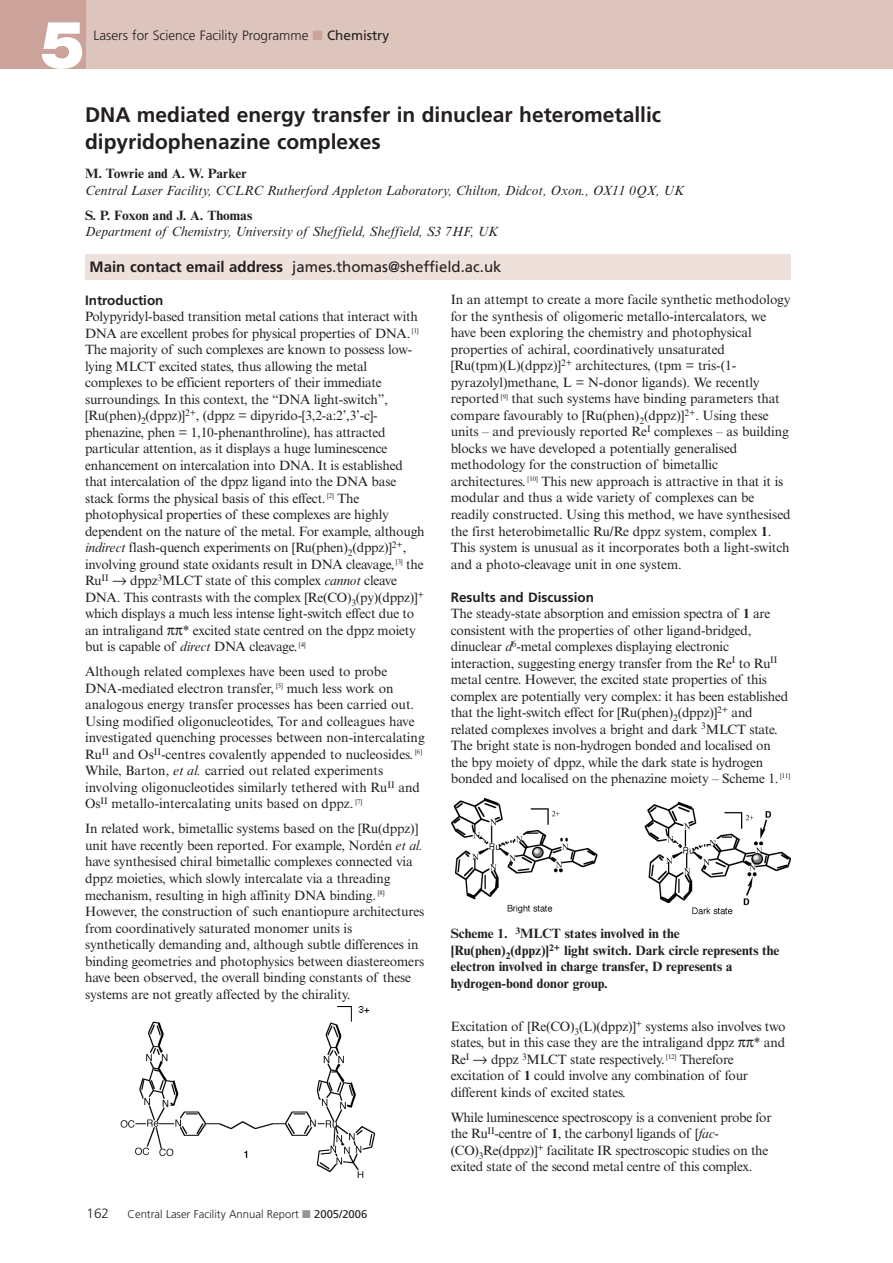
<style>
.page{position:relative;width:893px;height:1263px;background:#fff}
.page>*{position:absolute;margin:0;border:0;box-sizing:border-box;transform-origin:0 0}
.t1{font:900 66px "Helvetica Neue";color:#fff}
.t2{font:700 21px/27px "Frutiger";color:#231f20}
.t3{font:15px "Frutiger";color:#231f20}
.t4{font:13.5px/16.5px "Times NRMT";letter-spacing:-.015em;color:#231f20}
.t5{font:700 13.5px/16.5px "Times NRMT";color:#231f20}
.t6{font:italic 13.5px "Times NRMT";color:#231f20}
.t7{font:300 13.5px "Frutiger";color:#231f20}
.t8{font:700 13.5px "Frutiger";color:#231f20}
.t9{font:300 11.25px "Frutiger";color:#231f20}
.s1{color:#cba39a}
.s2{font-weight:400}
.s3{font-weight:700}
.s4{font-style:italic}
.s5{color:#939598}
</style>
<div class="page">
<div style="left:85px;top:0;width:808px;height:68px;background:#ddc4bc"></div>
<div style="left:0;top:0;width:85px;height:68px;background:#cba39a"></div>
<div style="left:85px;top:254px;width:706px;height:26px;background:#eee0da"></div>
<img style="left:120px;top:1007px;width:255px;height:171px">
<img style="left:451px;top:797px;width:340px;height:118px">
<h1 class="t1" style="left:41px;top:21px;width:46px">5</h1>
<p class="t7" style="left:94px;top:30px;width:297px">Lasers for Science Facility Programme <span class="s1">■</span> <span class="s2">Chemistry</span></p>
<h2 class="t2" style="left:85px;top:103px;width:578px">DNA mediated energy transfer in dinuclear heterometallic dipyridophenazine complexes</h2>
<p class="t5" style="left:85px;top:167px;width:163px">M. Towrie and A. W. Parker</p>
<p class="t6" style="left:85px;top:185px;width:600px">Central Laser Facility, CCLRC Rutherford Appleton Laboratory, Chilton, Didcot, Oxon., OX11 0QX, UK</p>
<p class="t5" style="left:85px;top:208px;width:169px">S. P. Foxon and J. A. Thomas</p>
<p class="t6" style="left:85px;top:227px;width:414px">Department of Chemistry, University of Sheffield, Sheffield, S3 7HF, UK</p>
<p class="t3" style="left:90px;top:260px;width:413px"><span class="s3">Main contact email address</span> james.thomas@sheffield.ac.uk</p>
<p class="t8" style="left:85px;top:295px;width:80px">Introduction</p>
<p class="t4" style="left:85px;top:310px;width:341px">Polypyridyl-based transition metal cations that interact with DNA are excellent probes for physical properties of DNA. <sup>[1] </sup>The majority of such complexes are known to possess low&shy;lying MLCT excited states, thus allowing the metal complexes to be efficient reporters of their immediate surroundings. In this context, the “DNA light-switch”, [Ru(phen)<sub>2</sub>(dppz)]<sup>2+</sup>, (dppz = dipyrido-[3,2-a:2’,3’-c]- phenazine, phen = 1,10-phenanthroline), has attracted particular attention, as it displays a huge luminescence enhancement on intercalation into DNA. It is established that intercalation of the dppz ligand into the DNA base stack forms the physical basis of this effect. <sup>[2]</sup> The photophysical properties of these complexes are highly dependent on the nature of the metal. For example, although <span class="s4">indirect</span> flash-quench experiments on [Ru(phen)<sub>2</sub>(dppz)]<sup>2+</sup>, involving ground state oxidants result in DNA cleavage, <sup>[3]</sup> the Ru<sup>II</sup> → dppz<sup>3</sup>MLCT state of this complex <span class="s4">cannot</span> cleave DNA. This contrasts with the complex [Re(CO)<sub>3</sub>(py)(dppz)]<sup>+ </sup>which displays a much less intense light-switch effect due to an intraligand</p>
<p class="t4" style="left:451px;top:293px;width:341px">In an attempt to create a more facile synthetic methodology for the synthesis of oligomeric metallo-intercalators, we have been exploring the chemistry and photophysical properties of achiral, coordinatively unsaturated [Ru(tpm)(L)(dppz)]<sup>2+</sup> architectures, (tpm = tris-(1- pyrazolyl)methane, L = N-donor ligands). We recently reported <sup>[9]</sup> that such systems have binding parameters that compare favourably to [Ru(phen)<sub>2</sub>(dppz)]<sup>2+</sup>. Using these units – and previously reported Re<sup>I</sup> complexes – as building blocks we have developed a potentially generalised methodology for the construction of bimetallic architectures. <sup>[10]</sup> This new approach is attractive in that it is modular and thus a wide variety of complexes can be readily constructed. Using this method, we have synthesised the first heterobimetallic Ru/Re dppz system, complex <span class="s3">1</span>.<br>This system is unusual as it incorporates both a light-switch and a photo-cleavage unit in one system.</p>
<p class="t8" style="left:451px;top:591px;width:145px">Results and Discussion</p>
<p class="t4" style="left:451px;top:606px;width:341px">The steady-state absorption and emission spectra of <span class="s3">1</span> are consistent with the properties of other ligand-bridged, dinuclear <span class="s4">d</span><sup>6</sup>-metal complexes displaying electronic interaction, suggesting energy transfer from the Re<sup>I</sup> to Ru<sup>II </sup>metal centre. However, the excited state properties of this complex are potentially very complex: it has been established that the light-switch effect for [Ru(phen)<sub>2</sub>(dppz)]<sup>2+</sup> and related complexes involves a bright and dark <sup>3</sup>MLCT state.<br>The bright state is non-hydrogen bonded and localised on the bpy moiety of dppz, while the dark state is hydrogen bonded and localised on the phenazine moiety – Scheme 1. <sup>[11]</sup></p>
<p class="t4" style="left:85px;top:623px;width:332px;text-indent:98px">* excited state centred on the dppz moiety but is capable of <span class="s4">direct</span> DNA cleavage. <sup>[4]</sup></p>
<p class="t4" style="left:85px;top:665px;width:341px">Although related complexes have been used to probe DNA-mediated electron transfer, <sup>[5]</sup> much less work on analogous energy transfer processes has been carried out.<br>Using modified oligonucleotides, Tor and colleagues have investigated quenching processes between non-intercalating Ru<sup>II</sup> and Os<sup>II</sup>-centres covalently appended to nucleosides. <sup>[6] </sup>While, Barton, <span class="s4">et al.</span> carried out related experiments involving oligonucleotides similarly tethered with Ru<sup>II</sup> and Os<sup>II</sup> metallo-intercalating units based on dppz. <sup>[7]</sup></p>
<p class="t4" style="left:85px;top:822px;width:341px">In related work, bimetallic systems based on the [Ru(dppz)] unit have recently been reported. For example, Nordén <span class="s4">et al. </span>have synthesised chiral bimetallic complexes connected via dppz moieties, which slowly intercalate via a threading mechanism, resulting in high affinity DNA binding. <sup>[8] </sup>However, the construction of such enantiopure architectures from coordinatively saturated monomer units is synthetically demanding and, although subtle differences in binding geometries and photophysics between diastereomers have been observed, the overall binding constants of these systems are not greatly affected by the chirality.</p>
<p class="t5" style="left:451px;top:927px;width:330px">Scheme 1. <sup>3</sup>MLCT states involved in the [Ru(phen)<sub>2</sub>(dppz)]<sup>2+</sup> light switch. Dark circle represents the electron involved in charge transfer, D represents a hydrogen-bond donor group.</p>
<p class="t4" style="left:451px;top:1019px;width:336px">Excitation of [Re(CO)<sub>3</sub>(L)(dppz)]<sup>+</sup> systems also involves two states, but in this case they are the intraligand dppz</p>
<p class="t4" style="left:754px;top:1035px;width:33px">* and</p>
<p class="t7" style="left:87px;top:1208px;width:24px">162</p>
<p class="t9" style="left:128px;top:1210px;width:241px">Central Laser Facility Annual Report <span class="s5">■</span> <span class="s2">2005/2006</span></p>
<p class="t4" style="left:451px;top:1052px;width:299px">Re<sup>I</sup> → dppz <sup>3</sup>MLCT state respectively. <sup>[12]</sup> Therefore excitation of <span class="s3">1</span> could involve any combination of four different kinds of excited states.</p>
<p class="t4" style="left:451px;top:1110px;width:322px">While luminescence spectroscopy is a convenient probe for the Ru<sup>II</sup>-centre of <span class="s3">1</span>, the carbonyl ligands of [<span class="s4">fac-</span>(CO)<sub>3</sub>Re(dppz)]<sup>+</sup> facilitate IR spectroscopic studies on the exited state of the second metal centre of this complex.</p>
</div>
